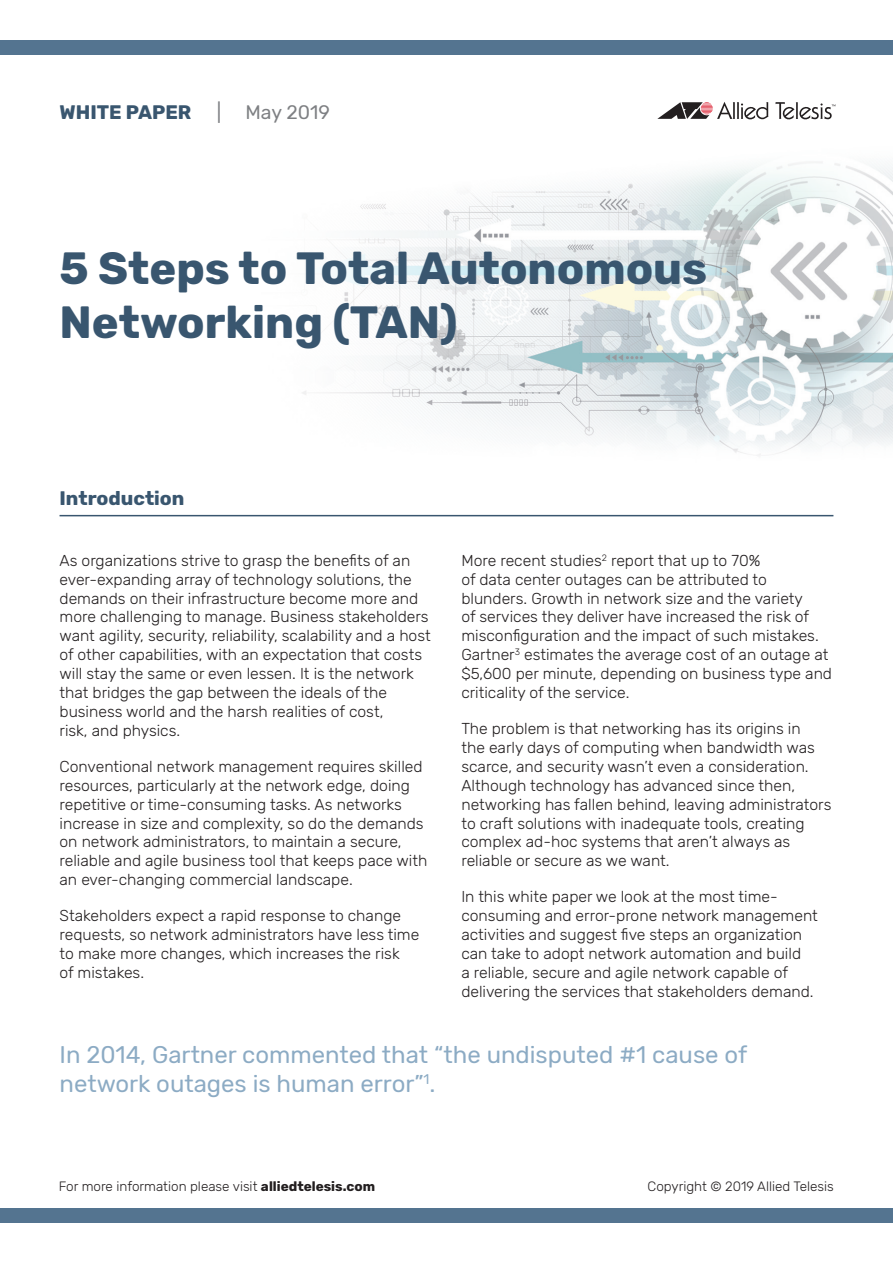
<style>
.page{position:relative;width:893px;height:1263px;background:#fff}
.page>*{position:absolute;margin:0;border:0;box-sizing:border-box;transform-origin:0 0}
.t1{font:700 45px/54px "Rubik";color:#39566f}
.t2{font:24px/28.8px "Rubik";color:#8cabc4}
.t3{font:700 19.5px "Rubik";color:#39566f}
.t4{font:19.5px "Rubik";color:#7e8083}
.t5{font:300 15.75px/18.9px "Rubik";color:#231f20}
.t6{font:300 13.5px "Rubik";color:#231f20}
.s1{font-weight:700}
</style>
<div class="page">
<img style="left:302px;top:162px;width:591px;height:294px">
<svg style="left:775px;top:102px;width:60px;height:18px"></svg>
<svg style="left:657px;top:102px;width:111px;height:18px"></svg>
<div style="left:0;top:1208px;width:893px;height:14px;background:#547490"></div>
<div style="left:0;top:40px;width:893px;height:15px;background:#547490"></div>
<hr style="left:60px;top:515px;width:773px;height:1px;background:#39566f">
<p class="t3" style="left:60px;top:101px;width:133px">WHITE PAPER</p>
<p class="t4" style="left:217px;top:101px;width:114px">| May 2019</p>
<h1 class="t1" style="left:60px;top:243px;width:649px">5 Steps to Total Autonomous<br>Networking (TAN)</h1>
<p class="t3" style="left:60px;top:487px;width:126px">Introduction</p>
<p class="t5" style="left:60px;top:551px;width:373px">As organizations strive to grasp the benefits of an ever-expanding array of technology solutions, the demands on their infrastructure become more and more challenging to manage. Business stakeholders want agility, security, reliability, scalability and a host of other capabilities, with an expectation that costs will stay the same or even lessen. It is the network that bridges the gap between the ideals of the business world and the harsh realities of cost,<br>risk, and physics.</p>
<p class="t5" style="left:60px;top:757px;width:369px">Conventional network management requires skilled resources, particularly at the network edge, doing repetitive or time-consuming tasks. As networks increase in size and complexity, so do the demands on network administrators, to maintain a secure, reliable and agile business tool that keeps pace with an ever-changing commercial landscape.</p>
<p class="t5" style="left:60px;top:907px;width:361px">Stakeholders expect a rapid response to change requests, so network administrators have less time to make more changes, which increases the risk<br>of mistakes.</p>
<p class="t5" style="left:461px;top:551px;width:372px">More recent studies<sup>2</sup> report that up to 70%<br>of data center outages can be attributed to blunders. Growth in network size and the variety<br>of services they deliver have increased the risk of misconfiguration and the impact of such mistakes.<br>Gartner<sup>3</sup> estimates the average cost of an outage at $5,600 per minute, depending on business type and criticality of the service.</p>
<p class="t5" style="left:461px;top:719px;width:372px">The problem is that networking has its origins in<br>the early days of computing when bandwidth was scarce, and security wasn’t even a consideration.<br>Although technology has advanced since then, networking has fallen behind, leaving administrators to craft solutions with inadequate tools, creating complex ad-hoc systems that aren’t always as reliable or secure as we want.</p>
<p class="t5" style="left:461px;top:888px;width:358px">In this white paper we look at the most time&shy;consuming and error-prone network management activities and suggest five steps an organization can take to adopt network automation and build<br>a reliable, secure and agile network capable of delivering the services that stakeholders demand.</p>
<h2 class="t2" style="left:60px;top:1041px;width:689px">In 2014, Gartner commented that “the undisputed #1 cause of network outages is human error”<sup>1</sup>.</h2>
<p class="t6" style="left:59px;top:1179px;width:318px">For more information please visit <span class="s1">alliedtelesis.com</span></p>
<p class="t6" style="left:648px;top:1179px;width:188px">Copyright © 2019 Allied Telesis</p>
</div>
